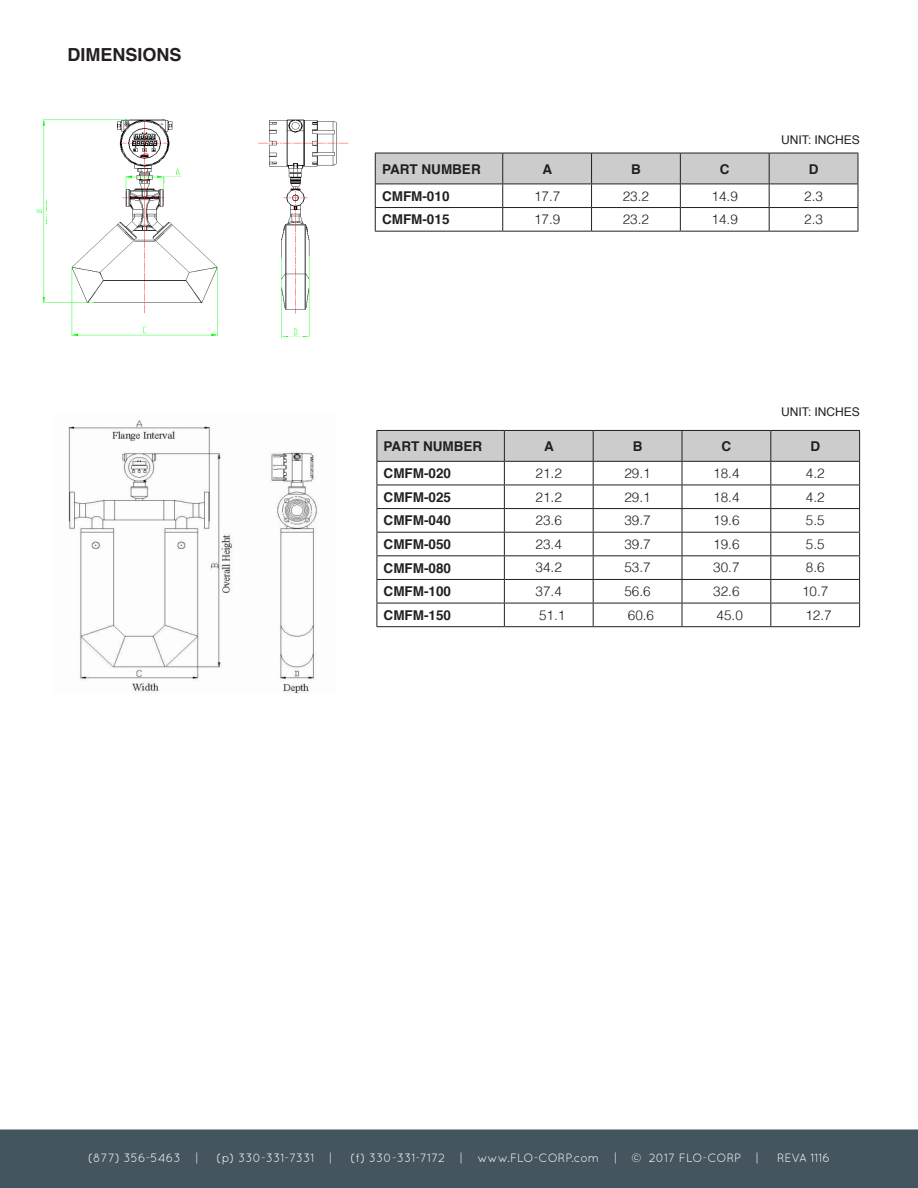
<style>
.page{position:relative;width:918px;height:1188px;background:#fff}
.page>*{position:absolute;margin:0;border:0;box-sizing:border-box;transform-origin:0 0}
.t1{font:700 18px "Helvetica";color:#231f20}
.Body_Copy{font:300 13.5px "Helvetica";color:#231f20}
.Body_Copy-2{font:700 13.5px "Helvetica";color:#231f20}
.t2{font:12px "Quicksand";color:#fff}
.t3{font:12px "Helvetica";color:#231f20}
</style>
<div class="page">
<div style="left:0;top:1130px;width:918px;height:58px;background:#45555f"></div>
<img style="left:68px;top:420px;width:250px;height:274px">
<svg style="left:377px;top:430px;width:483px;height:197px"></svg>
<img style="left:36px;top:119px;width:313px;height:219px">
<div style="left:47px;top:197px;width:9px;height:32px;background:#fff"></div>
<div style="left:165px;top:177px;width:29px;height:10px;background:#fff"></div>
<div style="left:128px;top:337px;width:47px;height:8px;background:#fff"></div>
<div style="left:282px;top:337px;width:31px;height:11px;background:#fff"></div>
<svg style="left:375px;top:154px;width:484px;height:77px"></svg>
<hr style="left:375px;top:153px;width:128px;height:1px;background:#231f20">
<hr style="left:375px;top:153px;width:1px;height:31px;background:#231f20">
<hr style="left:503px;top:153px;width:89px;height:1px;background:#231f20">
<hr style="left:502px;top:153px;width:1px;height:31px;background:#231f20">
<hr style="left:592px;top:153px;width:88px;height:1px;background:#231f20">
<hr style="left:591px;top:153px;width:1px;height:31px;background:#231f20">
<hr style="left:680px;top:153px;width:89px;height:1px;background:#231f20">
<hr style="left:680px;top:153px;width:1px;height:31px;background:#231f20">
<hr style="left:769px;top:153px;width:89px;height:1px;background:#231f20">
<hr style="left:769px;top:153px;width:1px;height:31px;background:#231f20">
<hr style="left:858px;top:153px;width:1px;height:31px;background:#231f20">
<hr style="left:375px;top:231px;width:128px;height:1px;background:#231f20">
<hr style="left:503px;top:231px;width:89px;height:1px;background:#231f20">
<hr style="left:592px;top:231px;width:88px;height:1px;background:#231f20">
<hr style="left:680px;top:231px;width:89px;height:1px;background:#231f20">
<hr style="left:769px;top:231px;width:89px;height:1px;background:#231f20">
<p class="t1" style="left:68px;top:40px;width:116px">DIMENSIONS</p>
<p class="t3" style="left:781px;top:131px;width:80px">UNIT: INCHES</p>
<p class="Body_Copy-2" style="left:382px;top:158px;width:100px">PART NUMBER</p>
<p class="Body_Copy-2" style="left:543px;top:158px;width:11px">A</p>
<p class="Body_Copy-2" style="left:631px;top:158px;width:11px">B</p>
<p class="Body_Copy-2" style="left:720px;top:158px;width:11px">C</p>
<p class="Body_Copy-2" style="left:809px;top:158px;width:11px">D</p>
<p class="Body_Copy-2" style="left:382px;top:185px;width:69px">CMFM-010</p>
<p class="Body_Copy" style="left:534px;top:184px;width:28px">17.7</p>
<p class="Body_Copy" style="left:623px;top:184px;width:28px">23.2</p>
<p class="Body_Copy" style="left:712px;top:184px;width:28px">14.9</p>
<p class="Body_Copy" style="left:804px;top:184px;width:20px">2.3</p>
<p class="Body_Copy-2" style="left:382px;top:209px;width:69px">CMFM-015</p>
<p class="Body_Copy" style="left:534px;top:208px;width:28px">17.9</p>
<p class="Body_Copy" style="left:623px;top:208px;width:28px">23.2</p>
<p class="Body_Copy" style="left:712px;top:208px;width:28px">14.9</p>
<p class="Body_Copy" style="left:804px;top:208px;width:20px">2.3</p>
<p class="t3" style="left:781px;top:403px;width:80px">UNIT: INCHES</p>
<p class="Body_Copy-2" style="left:384px;top:435px;width:100px">PART NUMBER</p>
<p class="Body_Copy-2" style="left:544px;top:435px;width:11px">A</p>
<p class="Body_Copy-2" style="left:633px;top:435px;width:11px">B</p>
<p class="Body_Copy-2" style="left:722px;top:435px;width:11px">C</p>
<p class="Body_Copy-2" style="left:810px;top:435px;width:11px">D</p>
<p class="Body_Copy-2" style="left:384px;top:463px;width:69px">CMFM-020</p>
<p class="Body_Copy" style="left:536px;top:462px;width:28px">21.2</p>
<p class="Body_Copy" style="left:624px;top:462px;width:28px">29.1</p>
<p class="Body_Copy" style="left:713px;top:462px;width:28px">18.4</p>
<p class="Body_Copy" style="left:806px;top:462px;width:20px">4.2</p>
<p class="Body_Copy-2" style="left:384px;top:486px;width:69px">CMFM-025</p>
<p class="Body_Copy" style="left:536px;top:485px;width:28px">21.2</p>
<p class="Body_Copy" style="left:624px;top:485px;width:28px">29.1</p>
<p class="Body_Copy" style="left:713px;top:485px;width:28px">18.4</p>
<p class="Body_Copy" style="left:806px;top:485px;width:20px">4.2</p>
<p class="Body_Copy-2" style="left:384px;top:510px;width:69px">CMFM-040</p>
<p class="Body_Copy" style="left:536px;top:509px;width:28px">23.6</p>
<p class="Body_Copy" style="left:624px;top:509px;width:28px">39.7</p>
<p class="Body_Copy" style="left:713px;top:509px;width:28px">19.6</p>
<p class="Body_Copy" style="left:806px;top:509px;width:20px">5.5</p>
<p class="Body_Copy-2" style="left:384px;top:533px;width:69px">CMFM-050</p>
<p class="Body_Copy" style="left:536px;top:533px;width:28px">23.4</p>
<p class="Body_Copy" style="left:624px;top:533px;width:28px">39.7</p>
<p class="Body_Copy" style="left:713px;top:533px;width:28px">19.6</p>
<p class="Body_Copy" style="left:806px;top:533px;width:20px">5.5</p>
<p class="Body_Copy-2" style="left:384px;top:557px;width:69px">CMFM-080</p>
<p class="Body_Copy" style="left:536px;top:556px;width:28px">34.2</p>
<p class="Body_Copy" style="left:624px;top:556px;width:28px">53.7</p>
<p class="Body_Copy" style="left:713px;top:556px;width:28px">30.7</p>
<p class="Body_Copy" style="left:806px;top:556px;width:20px">8.6</p>
<p class="Body_Copy-2" style="left:384px;top:581px;width:69px">CMFM-100</p>
<p class="Body_Copy" style="left:536px;top:580px;width:28px">37.4</p>
<p class="Body_Copy" style="left:624px;top:580px;width:28px">56.6</p>
<p class="Body_Copy" style="left:713px;top:580px;width:28px">32.6</p>
<p class="Body_Copy" style="left:802px;top:580px;width:28px">10.7</p>
<p class="Body_Copy-2" style="left:384px;top:604px;width:69px">CMFM-150</p>
<p class="Body_Copy" style="left:539px;top:603px;width:28px">51.1</p>
<p class="Body_Copy" style="left:628px;top:603px;width:28px">60.6</p>
<p class="Body_Copy" style="left:717px;top:603px;width:28px">45.0</p>
<p class="Body_Copy" style="left:805px;top:603px;width:28px">12.7</p>
<p class="t2" style="left:88px;top:1151px;width:112px">(877) 356-5463 |</p>
<p class="t2" style="left:217px;top:1151px;width:117px">(p) 330-331-7331 |</p>
<p class="t2" style="left:350px;top:1151px;width:410px">(f) 330-331-7172 | www.FLO-CORP.com | © 2017 FLO-CORP |</p>
<p class="t2" style="left:777px;top:1151px;width:55px">REVA 1116</p>
</div>
